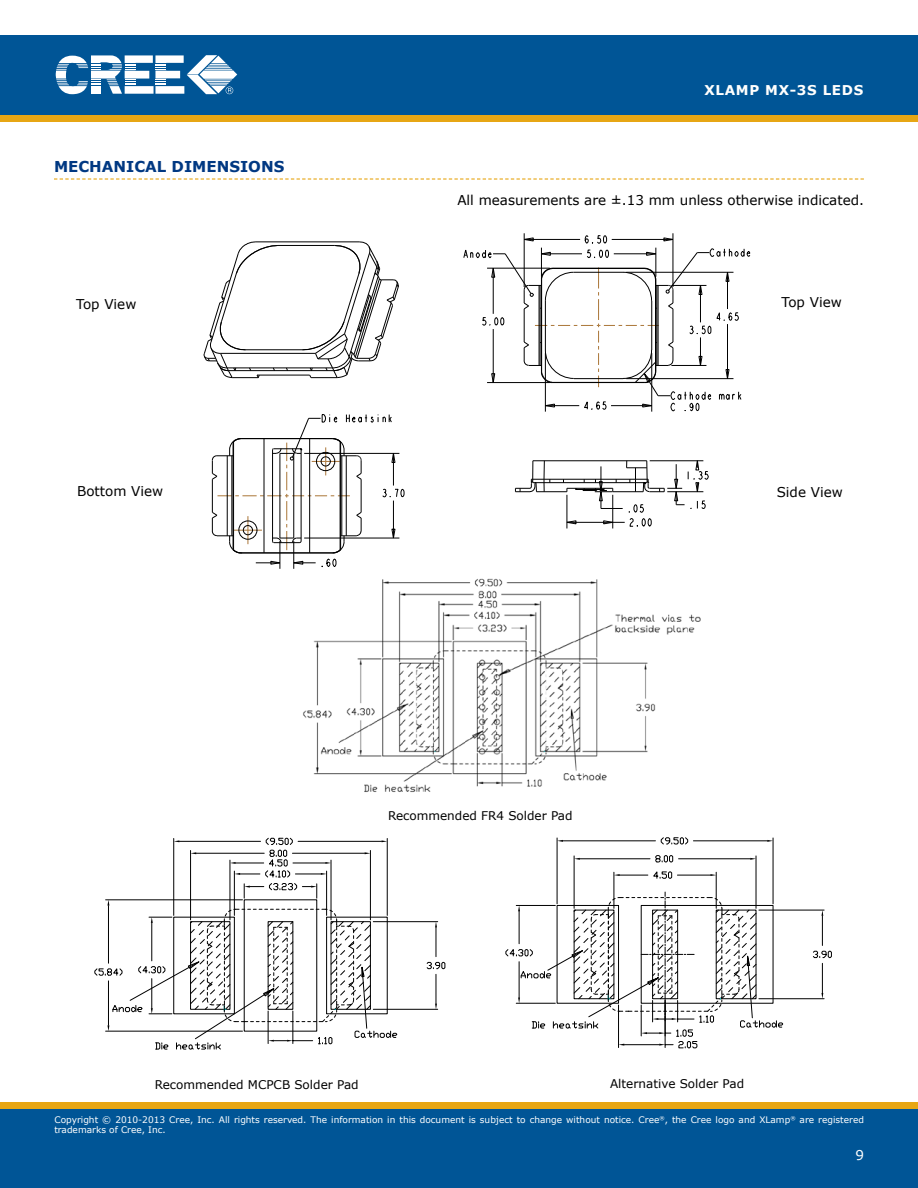
<style>
.page{position:relative;width:918px;height:1188px;background:#fff}
.page>*{position:absolute;margin:0;border:0;box-sizing:border-box;transform-origin:0 0}
.t1{font:700 15px "Verdana";color:#003882}
.t2{font:13.5px "Verdana";color:#000}
.t3{font:700 13.5px "Verdana";letter-spacing:.05em;color:#fffffe}
.t4{font:13.5px "Verdana";color:#fff}
.t5{font:12px "Verdana";color:#010000}
.t6{font:9px/10.8px "Verdana";color:#fff}
</style>
<div class="page">
<div style="left:0;top:115px;width:918px;height:7px;background:#e7a614"></div>
<div style="left:0;top:35px;width:918px;height:80px;background:#005596"></div>
<svg style="left:56px;top:55px;width:181px;height:39px"></svg>
<div style="left:0;top:1108px;width:918px;height:80px;background:#005596"></div>
<div style="left:0;top:1102px;width:918px;height:6px;background:#e7a614"></div>
<svg style="left:54px;top:178px;width:810px;height:2px"></svg>
<svg style="left:203px;top:241px;width:196px;height:138px"></svg>
<svg style="left:211px;top:414px;width:194px;height:155px"></svg>
<svg style="left:463px;top:235px;width:288px;height:177px"></svg>
<svg style="left:514px;top:460px;width:195px;height:69px"></svg>
<img style="left:303px;top:578px;width:398px;height:214px">
<hr style="left:373px;top:921px;width:65px;height:1px;background:#000">
<hr style="left:373px;top:1009px;width:65px;height:1px;background:#000">
<hr style="left:436px;top:927px;width:1px;height:30px;background:#000">
<hr style="left:436px;top:974px;width:1px;height:30px;background:#000">
<svg style="left:426px;top:962px;width:20px;height:8px"></svg>
<svg style="left:94px;top:837px;width:304px;height:213px"></svg>
<hr style="left:759px;top:910px;width:65px;height:1px;background:#000">
<hr style="left:759px;top:998px;width:65px;height:1px;background:#000">
<hr style="left:822px;top:963px;width:1px;height:30px;background:#000">
<svg style="left:821px;top:910px;width:2px;height:35px"></svg>
<svg style="left:813px;top:951px;width:19px;height:7px"></svg>
<hr style="left:614px;top:872px;width:1px;height:36px;background:#000">
<hr style="left:716px;top:872px;width:1px;height:36px;background:#000">
<hr style="left:677px;top:875px;width:33px;height:1px;background:#000">
<svg style="left:710px;top:874px;width:6px;height:2px"></svg>
<svg style="left:614px;top:871px;width:58px;height:8px"></svg>
<hr style="left:574px;top:856px;width:1px;height:52px;background:#000">
<hr style="left:756px;top:856px;width:1px;height:52px;background:#000">
<hr style="left:580px;top:858px;width:70px;height:1px;background:#000">
<hr style="left:679px;top:858px;width:71px;height:1px;background:#000">
<svg style="left:574px;top:858px;width:6px;height:2px"></svg>
<svg style="left:750px;top:858px;width:6px;height:2px"></svg>
<svg style="left:655px;top:855px;width:18px;height:8px"></svg>
<hr style="left:557px;top:838px;width:1px;height:66px;background:#000">
<hr style="left:773px;top:838px;width:1px;height:66px;background:#000">
<hr style="left:563px;top:841px;width:92px;height:1px;background:#000">
<hr style="left:693px;top:841px;width:74px;height:1px;background:#000">
<svg style="left:557px;top:840px;width:6px;height:2px"></svg>
<svg style="left:767px;top:840px;width:6px;height:2px"></svg>
<svg style="left:661px;top:837px;width:27px;height:8px"></svg>
<svg style="left:505px;top:892px;width:279px;height:157px"></svg>
<h1 class="t1" style="left:54px;top:157px;width:232px">M ECHANICAL DIMENSIONS</h1>
<h2 class="t2" style="left:76px;top:295px;width:62px">Top View</h2>
<h2 class="t3" style="left:705px;top:82px;width:160px">XLAMP MX-3S LEDS</h2>
<h2 class="t2" style="left:457px;top:192px;width:408px">All measurements are ±.13 mm unless otherwise indicated.</h2>
<h2 class="t2" style="left:782px;top:294px;width:62px">Top View</h2>
<h2 class="t2" style="left:77px;top:483px;width:88px">Bottom View</h2>
<h2 class="t2" style="left:777px;top:483px;width:68px">Side View</h2>
<h3 class="t5" style="left:388px;top:808px;width:186px">Recommended FR4 Solder Pad</h3>
<h3 class="t5" style="left:155px;top:1077px;width:206px">Recommended MCPCB Solder Pad</h3>
<h3 class="t5" style="left:610px;top:1076px;width:136px">Alternative Solder Pad</h3>
<p class="t6" style="left:54px;top:1114px;width:811px">Copyright © 2010-2013 Cree, Inc. All rights reserved. The information in this document is subject to change without notice. Cree<sup>®</sup>, the Cree logo and XLamp<sup>®</sup> are registered trademarks of Cree, Inc.</p>
<p class="t6" style="left:114px;top:1115px;width:752px">2010 Cree, Inc. All rights reserved. The information in his document is subject to change without no ice. Cree, the Cr e logo and XLamp are registered tradema ks</p>
<p class="t6" style="left:54px;top:1125px;width:58px">of Cree, Inc.</p>
<h2 class="t4" style="left:855px;top:1146px;width:10px">9</h2>
</div>
